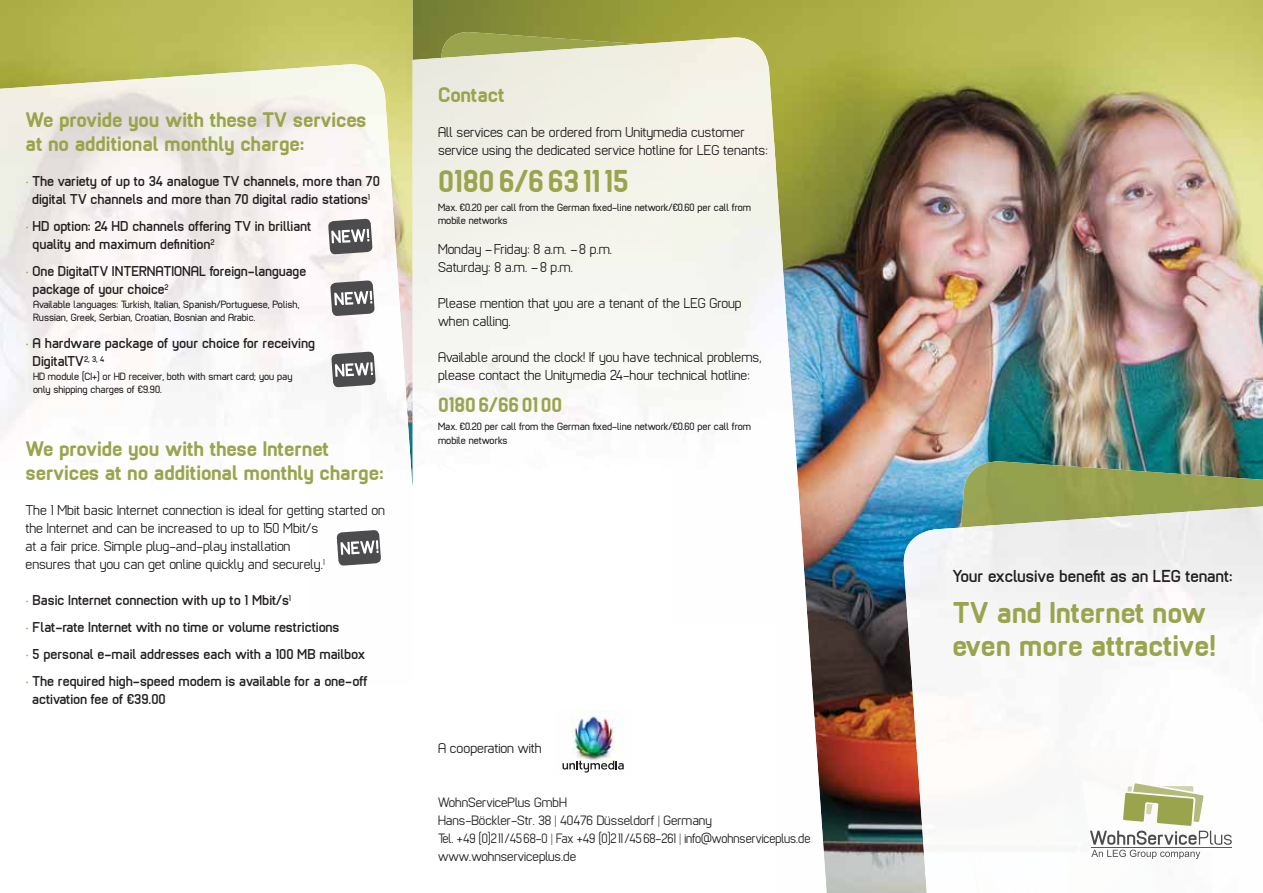
<style>
.page{position:relative;width:1263px;height:893px;background:#fff}
.page>*{position:absolute;margin:0;border:0;box-sizing:border-box;transform-origin:0 0}
.t1{font:700 31.5px "Typonil";color:#9aa44c}
.t2{font:700 30px/33px "Typonil";color:#9aa44c}
.t3{font:700 21px/24px "Typonil";color:#9aa44c}
.t4{font:500 17.25px "Typonil";color:#231f20}
.t5{font:300 14.25px/18px "Typonil";color:#231f20}
.t6{font:500 14.25px/18px "Typonil";color:#231f20}
.t7{font:300 13.5px/18px "Typonil";color:#231f20}
.t8{font:10.5px/13.5px "Typonil";color:#231f20}
.s1{color:#9aa44c}
</style>
<div class="page">
<img style="left:0;top:0;width:1263px;height:893px">
<img style="left:412px;top:37px;width:363px;height:856px">
<img style="left:775px;top:144px;width:51px;height:749px">
<svg style="left:441px;top:30px;width:199px;height:28px;background:#acb26d"></svg>
<img style="left:412px;top:488px;width:29px;height:405px">
<img style="left:0;top:64px;width:412px;height:829px">
<img style="left:961px;top:461px;width:302px;height:45px">
<img style="left:904px;top:506px;width:359px;height:387px">
<img style="left:1124px;top:506px;width:139px;height:10px">
<img style="left:1133px;top:783px;width:70px;height:3px">
<svg style="left:1090px;top:786px;width:142px;height:73px"></svg>
<img style="left:555px;top:710px;width:76px;height:65px">
<svg style="left:562px;top:761px;width:62px;height:12px"></svg>
<svg style="left:336px;top:530px;width:45px;height:36px"></svg>
<svg style="left:330px;top:280px;width:45px;height:36px"></svg>
<svg style="left:331px;top:351px;width:45px;height:36px"></svg>
<svg style="left:328px;top:218px;width:45px;height:37px"></svg>
<h3 class="t3" style="left:26px;top:110px;width:342px">We provide you with these TV services at no additional monthly charge:</h3>
<p class="t6" style="left:26px;top:174px;width:356px;text-align:center"><span class="s1">·</span> The variety of up to 34 analogue TV channels, more than 70 digital TV channels and more than 70 digital radio stations<sup>1</sup></p>
<p class="t6" style="left:33px;top:219px;width:280px;text-indent:-7px"><span class="s1">·</span> HD option: 24 HD channels offering TV in brilliant quality and maximum definition<sup>2</sup></p>
<p class="t6" style="left:33px;top:264px;width:275px;text-indent:-7px"><span class="s1">·</span> One DigitalTV INTERNATIONAL foreign-language package of your choice<sup>2</sup></p>
<p class="t8" style="left:33px;top:299px;width:268px">Available languages: Turkish, Italian, Spanish/Portuguese, Polish,<br>Russian, Greek, Serbian, Croatian, Bosnian and Arabic.</p>
<p class="t6" style="left:33px;top:336px;width:284px;text-indent:-7px"><span class="s1">·</span> A hardware package of your choice for receiving<br>DigitalTV<sup>2,</sup> <sup>3,</sup> <sup>4</sup></p>
<p class="t8" style="left:33px;top:371px;width:261px">HD module (CI+) or HD receiver, both with smart card; you pay only shipping charges of €9.90.</p>
<h3 class="t3" style="left:26px;top:439px;width:360px">We provide you with these Internet services at no additional monthly charge:</h3>
<p class="t5" style="left:26px;top:503px;width:361px">The 1 Mbit basic Internet connection is ideal for getting started on the Internet and can be increased to up to 150 Mbit/s<br>at a fair price. Simple plug-and-play installation<br>ensures that you can get online quickly and securely.<sup>1</sup></p>
<p class="t6" style="left:26px;top:589px;width:344px;line-height:27px"><span class="s1">·</span> Basic Internet connection with up to 1 Mbit/s<sup>1<br></sup><span class="s1">·</span> Flat-rate Internet with no time or volume restrictions<br><span class="s1">·</span> 5 personal e-mail addresses each with a 100 MB mailbox <span class="s1">·</span> The required high-speed modem is available for a one-off</p>
<p class="t6" style="left:32px;top:692px;width:135px">activation fee of €39.00</p>
<h3 class="t3" style="left:438px;top:85px;width:68px">Contact</h3>
<p class="t5" style="left:438px;top:125px;width:331px">All services can be ordered from Unitymedia customer service using the dedicated service hotline for LEG tenants:</p>
<h1 class="t1" style="left:438px;top:170px;width:192px">0180 6/6 63 11 15</h1>
<p class="t8" style="left:438px;top:202px;width:314px">Max. €0.20 per call from the German fixed-line network/€0.60 per call from mobile networks</p>
<p class="t5" style="left:438px;top:242px;width:176px">Monday – Friday: 8 a.m. – 8 p.m.<br>Saturday: 8 a.m. – 8 p.m.</p>
<p class="t5" style="left:438px;top:296px;width:305px">Please mention that you are a tenant of the LEG Group when calling.</p>
<p class="t5" style="left:438px;top:350px;width:325px">Available around the clock! If you have technical problems, please contact the Unitymedia 24-hour technical hotline:</p>
<h3 class="t3" style="left:438px;top:395px;width:126px">0180 6/66 01 00</h3>
<p class="t8" style="left:438px;top:421px;width:314px">Max. €0.20 per call from the German fixed-line network/€0.60 per call from mobile networks</p>
<p class="t5" style="left:438px;top:741px;width:105px">A cooperation with</p>
<p class="t7" style="left:438px;top:795px;width:374px">WohnServicePlus GmbH<br>Hans-Böckler-Str. 38 | 40476 Düsseldorf | Germany<br>Tel. +49 (0)2 11 /45 68-0 | Fax +49 (0)2 11 /45 68-261 | info@wohnserviceplus.de www.wohnserviceplus.de</p>
<p class="t4" style="left:952px;top:570px;width:281px">Your exclusive benefit as an LEG tenant:</p>
<h2 class="t2" style="left:952px;top:600px;width:265px">TV and Internet now even more attractive!</h2>
</div>
